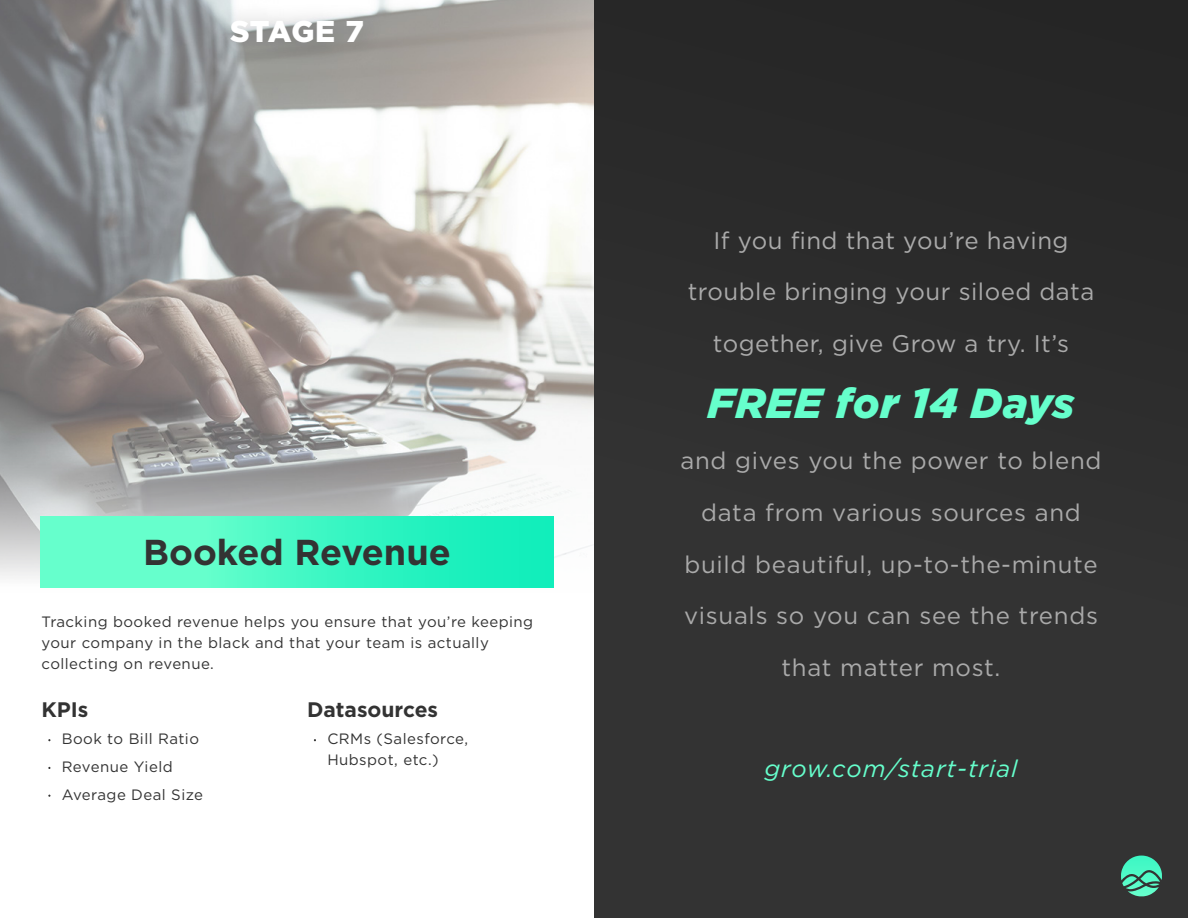
<style>
.page{position:relative;width:1188px;height:918px;background:#fff}
.page>*{position:absolute;margin:0;border:0;box-sizing:border-box;transform-origin:0 0}
.t1{font:italic 900 42px "Gotham";letter-spacing:.01em;color:#6fc}
.t2{font:700 36px "Gotham";color:#333}
.t3{font:900 30px "Gotham";color:#fff}
.t4{font:24px/51.6px "Gotham";letter-spacing:.025em;color:#aaa;text-align:center}
.t5{font:italic 24px "Gotham";letter-spacing:.04em;color:#6fc}
.t6{font:700 21px "Gotham";color:#333}
.t7{font:15px/21px "Gotham";letter-spacing:.03em;color:#333}
</style>
<div class="page">
<div style="left:594px;top:0;width:594px;height:918px;background:#303030"></div>
<img style="left:0;top:0;width:594px;height:588px">
<svg style="left:1121px;top:856px;width:41px;height:41px"></svg>
<svg style="left:40px;top:516px;width:513px;height:72px;background:#43f8c5"></svg>
<div style="left:210px;top:2px;width:175px;height:66px;background:#000;opacity:.3"></div>
<p class="t3" style="left:230px;top:11px;width:135px">STAGE 7</p>
<p class="t2" style="left:143px;top:528px;width:309px">Booked Revenue</p>
<p class="t7" style="left:42px;top:610px;width:493px">Tracking booked revenue helps you ensure that you’re keeping your company in the black and that your team is actually collecting on revenue.</p>
<p class="t6" style="left:42px;top:695px;width:48px">KPIs</p>
<p class="t7" style="left:62px;top:728px;width:139px">Book to Bill Ratio</p>
<p class="t7" style="left:62px;top:756px;width:112px">Revenue Yield</p>
<p class="t7" style="left:62px;top:784px;width:143px">Average Deal Size</p>
<p class="t6" style="left:307px;top:695px;width:133px">Datasources</p>
<p class="t7" style="left:327px;top:728px;width:142px">CRMs (Salesforce,<br>Hubspot, etc.)</p>
<p class="t4" style="left:688px;top:214px;width:408px">If you find that you’re having trouble bringing your siloed data together, give Grow a try. It’s</p>
<p class="t1" style="left:708px;top:374px;width:368px">FREE for 14 Days</p>
<p class="t4" style="left:680px;top:435px;width:423px">and gives you the power to blend data from various sources and build beautiful, up-to-the-minute visuals so you can see the trends that matter most.</p>
<p class="t5" style="left:764px;top:754px;width:255px">grow.com/start-trial</p>
</div>
